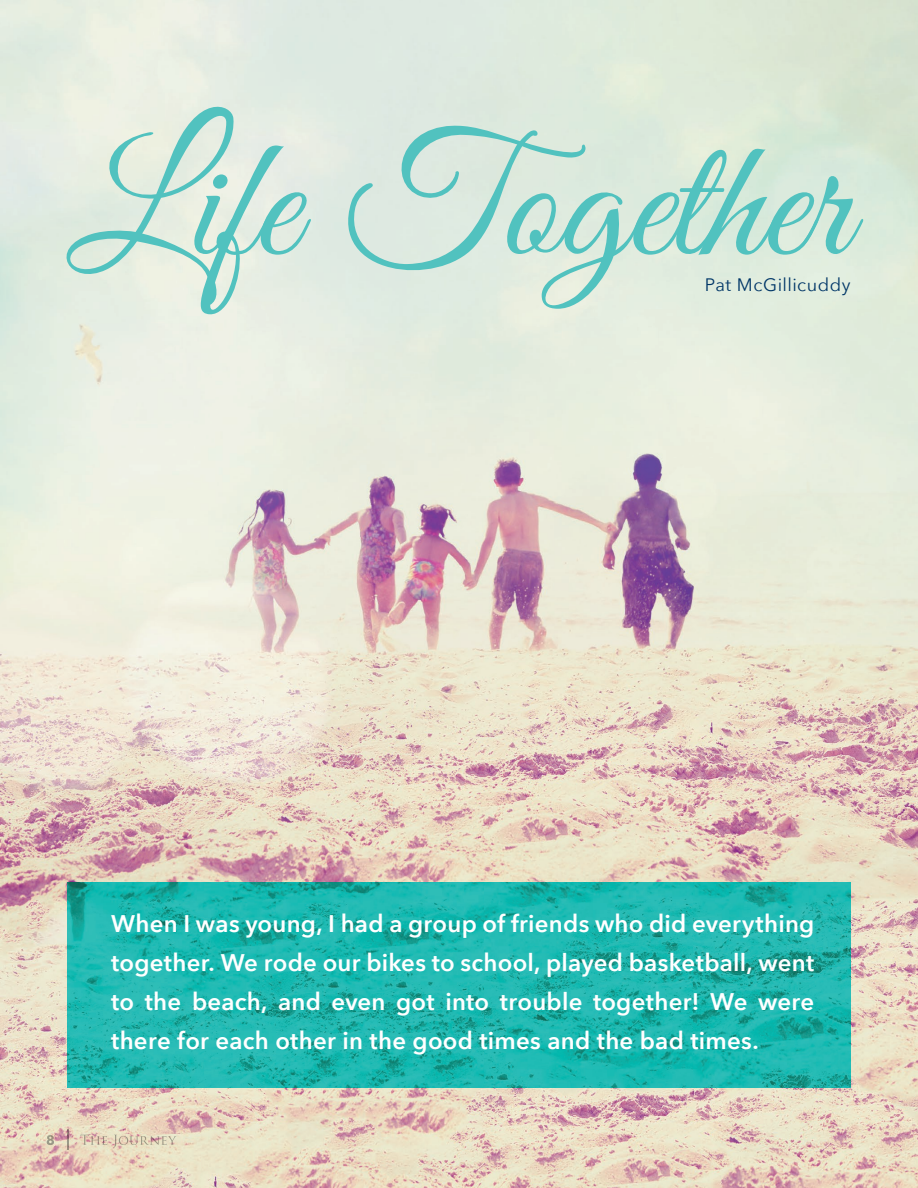
<style>
.page{position:relative;width:918px;height:1188px;background:#fff}
.page>*{position:absolute;margin:0;border:0;box-sizing:border-box;transform-origin:0 0}
.t1{font:173.25px "Great Vibes";color:#51c2bf}
.t2{font:600 24px/39px "Avenir Next";letter-spacing:.01em;color:#fff;text-align:justify}
.t3{font:18px "Avenir Next";letter-spacing:.025em;color:#003667}
</style>
<div class="page">
<img style="left:0;top:0;width:918px;height:1188px">
<img style="left:68px;top:882px;width:782px;height:205px">
<img style="left:67px;top:1129px;width:2px;height:21px">
<img style="left:71px;top:1134px;width:105px;height:14px">
<svg style="left:47px;top:1135px;width:7px;height:10px"></svg>
<h1 class="t1" style="left:68px;top:107px;width:785px">Life Together</h1>
<p class="t3" style="left:705px;top:269px;width:147px">Pat McGillicuddy</p>
<p class="t2" style="left:111px;top:903px;width:705px">When I was young, I had a group of friends who did everything together. We rode our bikes to school, played basketball, went to the beach, and even got into trouble together! We were there for each other in the good times and the bad times.</p>
</div>
